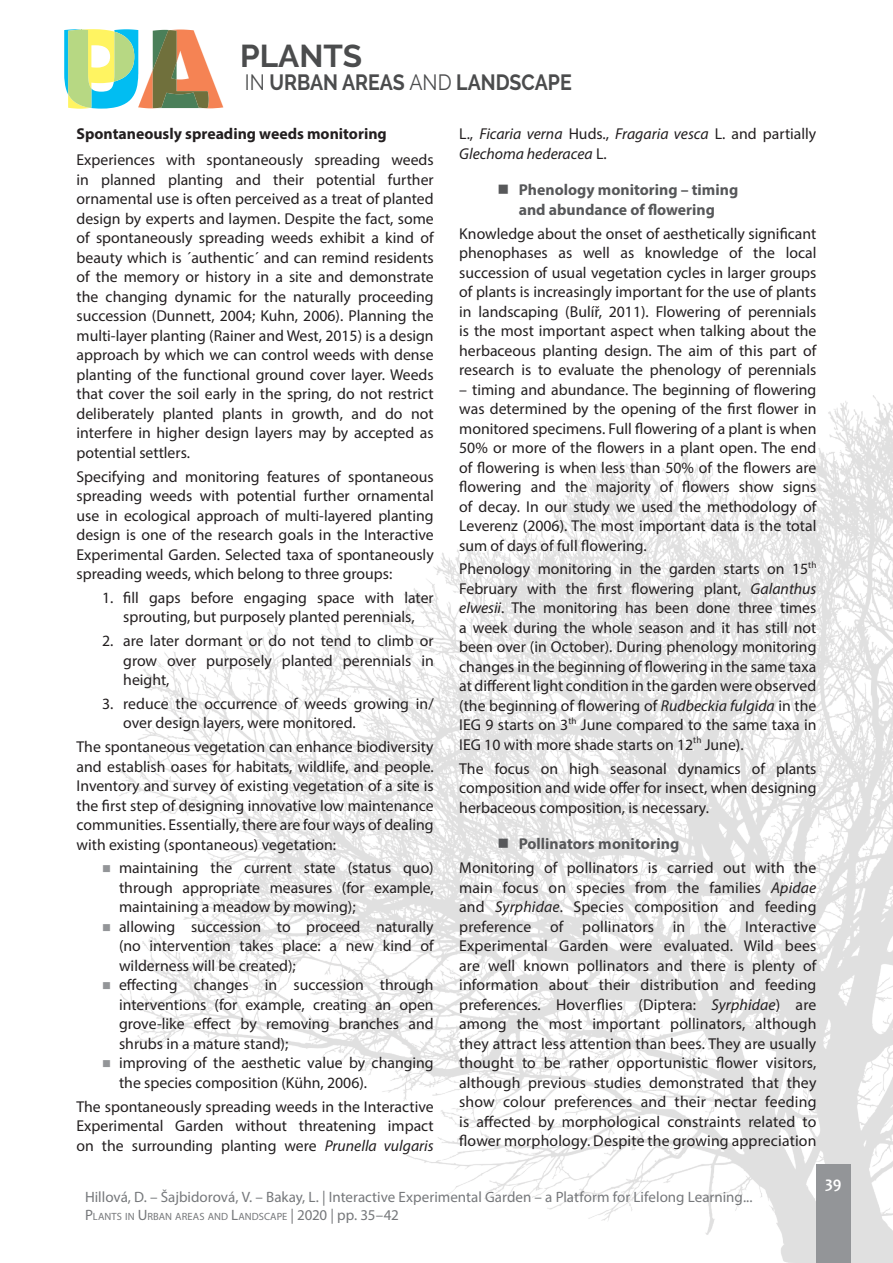
<style>
.page{position:relative;width:893px;height:1263px;background:#fff}
.page>*{position:absolute;margin:0;border:0;box-sizing:border-box;transform-origin:0 0}
.t1{font:700 31.5px "Raleway";color:#4b4c4d}
.t2{font:700 22.05px "Raleway";color:#4b4c4d;scale:.88 1}
.t3{font:700 16.5px "Candara";color:#fff}
.t4{font:15.75px/19.5px "Myriad Pro";color:#231f20;text-align:justify}
.t5{font:700 15.75px/19.5px "Myriad Pro";color:#57585a}
.t6{font:italic 15.75px/19.5px "Myriad Pro";color:#231f20}
.t7{font:700 15.75px "Myriad Pro";color:#231f20}
.t8{font:15px "Myriad Pro";color:#76787b}
.t9{font:10.5px "Myriad Pro";color:#76787b}
.s1{font-weight:400}
.s2{font-style:italic}
.s3{font-style:normal}
.s4{font-size:15px}
</style>
<div class="page">
<img style="left:116px;top:395px;width:777px;height:868px">
<div style="left:816px;top:1164px;width:34px;height:99px;background:#939598"></div>
<svg style="left:64px;top:29px;width:159px;height:80px"></svg>
<svg style="left:499px;top:839px;width:9px;height:9px"></svg>
<h1 class="t1" style="left:240px;top:38px;width:124px">PLANTS</h1>
<h2 class="t2" style="left:245px;top:70px;width:373px"><span class="s1">IN</span> URBAN AREAS <span class="s1">AND</span> LANDSCAPE</h2>
<p class="t7" style="left:77px;top:124px;width:312px">Spontaneously spreading weeds monitoring</p>
<p class="t4" style="left:77px;top:150px;width:359px">Experiences with spontaneously spreading weeds in planned planting and their potential further ornamental use is often perceived as a treat of planted design by experts and laymen. Despite the fact, some of spontaneously spreading weeds exhibit a kind of beauty which is ´authentic´ and can remind residents of the memory or history in a site and demonstrate the changing dynamic for the naturally proceeding succession (Dunnett, 2004; Kuhn, 2006). Planning the multi-layer planting (Rainer and West, 2015) is a design approach by which we can control weeds with dense planting of the functional ground cover layer. Weeds that cover the soil early in the spring, do not restrict deliberately planted plants in growth, and do not interfere in higher design layers may by accepted as potential settlers.</p>
<p class="t4" style="left:77px;top:466px;width:359px">Specifying and monitoring features of spontaneous spreading weeds with potential further ornamental use in ecological approach of multi-layered planting design is one of the research goals in the Interactive Experimental Garden. Selected taxa of spontaneously spreading weeds, which belong to three groups:</p>
<p class="t4" style="left:102px;top:588px;width:333px;text-align:center">1. fill gaps before engaging space with later sprouting, but purposely planted perennials,</p>
<p class="t4" style="left:123px;top:631px;width:312px;text-indent:-21px">2. are later dormant or do not tend to climb or grow over purposely planted perennials in height,</p>
<p class="t4" style="left:123px;top:694px;width:312px;text-indent:-21px">3. reduce the occurrence of weeds growing in/ over design layers, were monitored.</p>
<p class="t4" style="left:77px;top:737px;width:359px">The spontaneous vegetation can enhance biodiversity and establish oases for habitats, wildlife, and people.<br>Inventory and survey of existing vegetation of a site is the first step of designing innovative low maintenance communities. Essentially, there are four ways of dealing with existing (spontaneous) vegetation:</p>
<p class="t4" style="left:119px;top:858px;width:316px;text-align:left">maintaining the current state (status quo) through appropriate measures (for example, maintaining a meadow by mowing);<br>allowing succession to proceed naturally (no intervention takes place: a new kind of wilderness will be created);<br>effecting changes in succession through interventions (for example, creating an open grove-like effect by removing branches and shrubs in a mature stand);<br>improving of the aesthetic value by changing the species composition (Kühn, 2006).</p>
<p class="t4" style="left:77px;top:1096px;width:359px">The spontaneously spreading weeds in the Interactive Experimental Garden without threatening impact on the surrounding planting were <span class="s2">Prunella vulgaris</span></p>
<p class="t6" style="left:459px;top:124px;width:359px"><span class="s3">L.,</span> Ficaria verna <span class="s3">Huds.,</span> Fragaria vesca <span class="s3">L. and partially<br></span>Glechoma hederacea <span class="s3">L.</span></p>
<p class="t5" style="left:519px;top:180px;width:221px">Phenology monitoring – timing and abundance of flowering</p>
<p class="t4" style="left:459px;top:223px;width:359px">Knowledge about the onset of aesthetically significant phenophases as well as knowledge of the local succession of usual vegetation cycles in larger groups of plants is increasingly important for the use of plants in landscaping (Bulíř, 2011). Flowering of perennials is the most important aspect when talking about the herbaceous planting design. The aim of this part of research is to evaluate the phenology of perennials</p>
<p class="t4" style="left:459px;top:379px;width:359px">– timing and abundance. The beginning of flowering was determined by the opening of the first flower in monitored specimens. Full flowering of a plant is when 50% or more of the flowers in a plant open. The end of flowering is when less than 50% of the flowers are flowering and the majority of flowers show signs of decay. In our study we used the methodology of Leverenz (2006). The most important data is the total sum of days of full flowering.</p>
<p class="t4" style="left:459px;top:559px;width:359px">Phenology monitoring in the garden starts on 15<sup>th </sup>February with the first flowering plant, <span class="s2">Galanthus elwesii</span>. The monitoring has been done three times a week during the whole season and it has still not been over (in October). During phenology monitoring changes in the beginning of flowering in the same taxa at different light condition in the garden were observed (the beginning of flowering of <span class="s2">Rudbeckia fulgida</span> in the IEG 9 starts on 3<sup>th</sup> June compared to the same taxa in IEG 10 with more shade starts on 12<sup>th</sup> June).</p>
<p class="t4" style="left:459px;top:758px;width:359px">The focus on high seasonal dynamics of plants composition and wide offer for insect, when designing herbaceous composition, is necessary.</p>
<p class="t5" style="left:519px;top:834px;width:162px">Pollinators monitoring</p>
<p class="t4" style="left:459px;top:858px;width:359px">Monitoring of pollinators is carried out with the main focus on species from the families <span class="s2">Apidae </span>and <span class="s2">Syrphidae</span>. Species composition and feeding preference of pollinators in the Interactive Experimental Garden were evaluated. Wild bees are well known pollinators and there is plenty of information about their distribution and feeding preferences. Hoverflies (Diptera: <span class="s2">Syrphidae</span>) are among the most important pollinators, although they attract less attention than bees. They are usually thought to be rather opportunistic flower visitors, although previous studies demonstrated that they show colour preferences and their nectar feeding is affected by morphological constraints related to flower morphology. Despite the growing appreciation</p>
<p class="t8" style="left:85px;top:1188px;width:669px">Hillová, D. – Šajbidorová, V. – Bakay, L. | Interactive Experimental Garden – a Platform for Lifelong Learning...</p>
<p class="t9" style="left:85px;top:1210px;width:315px"><span class="s4">P</span>LANTS IN <span class="s4">U</span>RBAN AREAS AND <span class="s4">L</span>ANDSCAPE <span class="s4">| 2020 | pp. 35–42</span></p>
<p class="t3" style="left:825px;top:1172px;width:18px">39</p>
</div>
